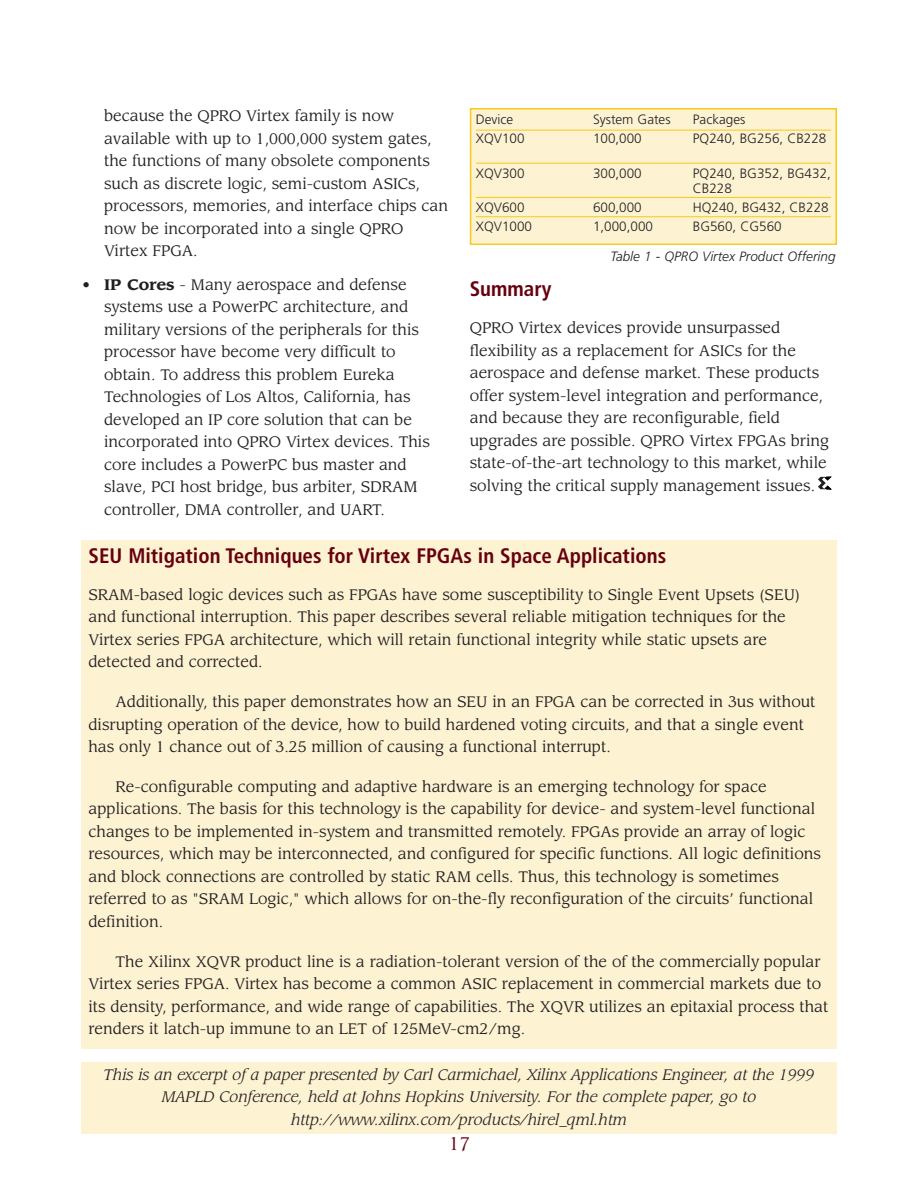
<style>
.page{position:relative;width:918px;height:1188px;background:#fff}
.page>*{position:absolute;margin:0;border:0;box-sizing:border-box;transform-origin:0 0}
.t1{font:700 condensed 21px "Frutiger";color:#66000f}
.t2{font:18px "Leawood";color:#66000f}
.t3{font:15px/22.5px "Leawood";color:#231f20}
.t4{font:italic 15px/22.5px "Leawood";color:#231f20;text-align:center}
.t5{font:300 13.5px/15px "Frutiger";color:#231f20}
.t6{font:italic 300 13.5px "Frutiger";color:#231f20}
.s1{font-weight:700}
</style>
<div class="page">
<div style="left:471px;top:110px;width:365px;height:133px;background:#fdf3d3"></div>
<hr style="left:476px;top:130px;width:355px;height:1px;background:#fac817">
<hr style="left:476px;top:163px;width:355px;height:1px;background:#fac817">
<hr style="left:476px;top:197px;width:355px;height:1px;background:#fac817">
<hr style="left:476px;top:216px;width:355px;height:1px;background:#fac817">
<div style="left:470px;top:108px;width:367px;height:137px;border:2px solid #fac817"></div>
<div style="left:81px;top:1063px;width:756px;height:71px;background:#fdf3d3"></div>
<div style="left:81px;top:540px;width:756px;height:509px;background:#fdf3d3"></div>
<svg style="left:818px;top:477px;width:13px;height:13px"></svg>
<p class="t3" style="left:104px;top:106px;width:346px">because the QPRO Virtex family is now available with up to 1,000,000 system gates, the functions of many obsolete components such as discrete logic, semi-custom ASICs, processors, memories, and interface chips can now be incorporated into a single QPRO Virtex FPGA.</p>
<p class="t3" style="left:104px;top:275px;width:327px;text-indent:-22px"><span class="s1">• IP Cores</span> - Many aerospace and defense systems use a PowerPC architecture, and military versions of the peripherals for this processor have become very difficult to obtain. To address this problem Eureka Technologies of Los Altos, California, has developed an IP core solution that can be incorporated into QPRO Virtex devices. This core includes a PowerPC bus master and slave, PCI host bridge, bus arbiter, SDRAM controller, DMA controller, and UART.</p>
<h1 class="t1" style="left:470px;top:281px;width:83px">Summary</h1>
<p class="t5" style="left:476px;top:113px;width:39px">Device</p>
<p class="t5" style="left:593px;top:113px;width:79px">System Gates</p>
<p class="t5" style="left:693px;top:113px;width:54px">Packages</p>
<p class="t5" style="left:476px;top:132px;width:50px">XQV100</p>
<p class="t5" style="left:593px;top:132px;width:50px">100,000</p>
<p class="t5" style="left:693px;top:132px;width:135px">PQ240, BG256, CB228</p>
<p class="t5" style="left:476px;top:167px;width:50px">XQV300</p>
<p class="t5" style="left:593px;top:167px;width:50px">300,000</p>
<p class="t5" style="left:693px;top:167px;width:140px">PQ240, BG352, BG432,<br>CB228</p>
<p class="t5" style="left:476px;top:201px;width:50px">XQV600</p>
<p class="t5" style="left:593px;top:201px;width:50px">600,000</p>
<p class="t5" style="left:693px;top:201px;width:137px">HQ240, BG432, CB228</p>
<p class="t5" style="left:476px;top:220px;width:58px">XQV1000</p>
<p class="t5" style="left:593px;top:220px;width:62px">1,000,000</p>
<p class="t5" style="left:693px;top:220px;width:90px">BG560, CG560</p>
<p class="t6" style="left:611px;top:251px;width:227px">Table 1 - QPRO Virtex Product Offering</p>
<p class="t3" style="left:470px;top:318px;width:361px">QPRO Virtex devices provide unsurpassed flexibility as a replacement for ASICs for the aerospace and defense market. These products offer system-level integration and performance, and because they are reconfigurable, field upgrades are possible. QPRO Virtex FPGAs bring state-of-the-art technology to this market, while solving the critical supply management issues.</p>
<h1 class="t1" style="left:88px;top:548px;width:579px">SEU Mitigation Techniques for Virtex FPGAs in Space Applications</h1>
<p class="t3" style="left:88px;top:585px;width:713px">SRAM-based logic devices such as FPGAs have some susceptibility to Single Event Upsets (SEU) and functional interruption. This paper describes several reliable mitigation techniques for the Virtex series FPGA architecture, which will retain functional integrity while static upsets are detected and corrected.</p>
<p class="t3" style="left:88px;top:692px;width:729px;text-indent:27px">Additionally, this paper demonstrates how an SEU in an FPGA can be corrected in 3us without disrupting operation of the device, how to build hardened voting circuits, and that a single event has only 1 chance out of 3.25 million of causing a functional interrupt.</p>
<p class="t3" style="left:88px;top:777px;width:734px;text-indent:27px">Re-configurable computing and adaptive hardware is an emerging technology for space applications. The basis for this technology is the capability for device- and system-level functional changes to be implemented in-system and transmitted remotely. FPGAs provide an array of logic resources, which may be interconnected, and configured for specific functions. All logic definitions and block connections are controlled by static RAM cells. Thus, this technology is sometimes referred to as "SRAM Logic," which allows for on-the-fly reconfiguration of the circuits’ functional definition.</p>
<p class="t3" style="left:88px;top:952px;width:741px;text-indent:27px">The Xilinx XQVR product line is a radiation-tolerant version of the of the commercially popular Virtex series FPGA. Virtex has become a common ASIC replacement in commercial markets due to its density, performance, and wide range of capabilities. The XQVR utilizes an epitaxial process that renders it latch-up immune to an LET of 125MeV-cm2/mg.</p>
<p class="t4" style="left:104px;top:1065px;width:712px">This is an excerpt of a paper presented by Carl Carmichael, Xilinx Applications Engineer, at the 1999<br>MAPLD Conference, held at Johns Hopkins University. For the complete paper, go to http://www.xilinx.com/products/hirel_qml.htm</p>
<p class="t2" style="left:449px;top:1135px;width:23px">17</p>
</div>
